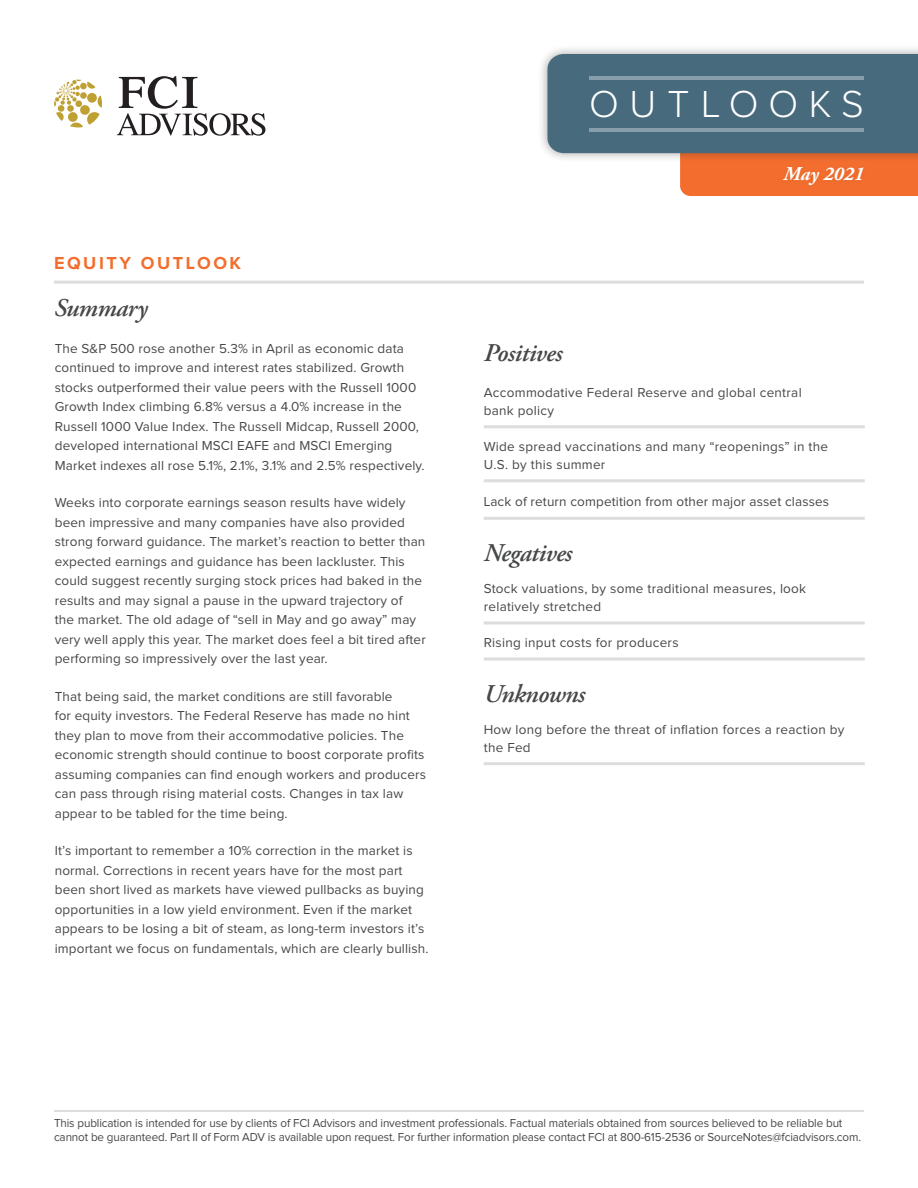
<style>
.page{position:relative;width:918px;height:1188px;background:#fff}
.page>*{position:absolute;margin:0;border:0;box-sizing:border-box;transform-origin:0 0}
.t1{font:300 39px "Proxima Nova";letter-spacing:.27em;color:#fff}
.bullets-square{font:italic 600 25.5px "Adobe Garamond Pro";letter-spacing:-.02em;color:#464747}
.palatino-main{font:italic 600 25.5px "Adobe Garamond Pro";letter-spacing:-.02em;color:#464747}
.t2{font:italic 700 19.5px "Adobe Garamond Pro";color:#fff}
.t3{font:700 18px "Proxima Nova";letter-spacing:.14em;color:#f36e2e}
.palatino-main-2{font:13.5px/19.5px "Proxima Nova";letter-spacing:.01em;color:#464747}
.bullets-square-2{font:13.5px/18px "Proxima Nova";letter-spacing:.02em;color:#464747}
.t4{font:12px/14.4px "Proxima Nova";letter-spacing:-.01em;color:#464747}
</style>
<div class="page">
<div style="left:538px;top:44px;width:380px;height:119px;background:#231f20;opacity:.38"></div>
<svg style="left:547px;top:54px;width:371px;height:142px;background:#777c7f"></svg>
<hr style="left:590px;top:76px;width:274px;height:4px;background:#879eaa">
<hr style="left:590px;top:128px;width:274px;height:4px;background:#879eaa">
<div style="left:779px;top:163px;width:89px;height:28px;background:#f16d2d"></div>
<hr style="left:484px;top:425px;width:381px;height:3px;background:#dedcdc">
<hr style="left:484px;top:479px;width:381px;height:3px;background:#dedcdc">
<hr style="left:484px;top:517px;width:381px;height:3px;background:#dedcdc">
<hr style="left:484px;top:621px;width:381px;height:3px;background:#dedcdc">
<hr style="left:484px;top:657px;width:381px;height:3px;background:#dedcdc">
<hr style="left:484px;top:762px;width:381px;height:3px;background:#dedcdc">
<hr style="left:54px;top:281px;width:810px;height:3px;background:#dedcdc">
<svg style="left:54px;top:80px;width:48px;height:47px"></svg>
<svg style="left:117px;top:76px;width:148px;height:60px"></svg>
<hr style="left:54px;top:1110px;width:810px;height:2px;background:#dedcdc">
<h1 class="t1" style="left:589px;top:86px;width:276px">OUTLOOKS</h1>
<p class="t3" style="left:54px;top:254px;width:189px">EQUITY OUTLOOK</p>
<p class="bullets-square" style="left:54px;top:293px;width:95px">Summary</p>
<p class="palatino-main-2" style="left:55px;top:339px;width:371px">The S&amp;P 500 rose another 5.3% in April as economic data continued to improve and interest rates stabilized. Growth stocks outperformed their value peers with the Russell 1000<br>Growth Index climbing 6.8% versus a 4.0% increase in the Russell 1000 Value Index. The Russell Midcap, Russell 2000, developed international MSCI EAFE and MSCI Emerging Market indexes all rose 5.1%, 2.1%, 3.1% and 2.5% respectively.</p>
<p class="palatino-main-2" style="left:55px;top:494px;width:373px">Weeks into corporate earnings season results have widely been impressive and many companies have also provided strong forward guidance. The market’s reaction to better than expected earnings and guidance has been lackluster. This could suggest recently surging stock prices had baked in the results and may signal a pause in the upward trajectory of<br>the market. The old adage of “sell in May and go away” may very well apply this year. The market does feel a bit tired after performing so impressively over the last year.</p>
<p class="palatino-main-2" style="left:55px;top:687px;width:373px">That being said, the market conditions are still favorable<br>for equity investors. The Federal Reserve has made no hint they plan to move from their accommodative policies. The economic strength should continue to boost corporate profits assuming companies can find enough workers and producers can pass through rising material costs. Changes in tax law appear to be tabled for the time being.</p>
<p class="palatino-main-2" style="left:55px;top:842px;width:375px">It’s important to remember a 10% correction in the market is normal. Corrections in recent years have for the most part been short lived as markets have viewed pullbacks as buying opportunities in a low yield environment. Even if the market appears to be losing a bit of steam, as long-term investors it’s important we focus on fundamentals, which are clearly bullish.</p>
<h3 class="t2" style="left:784px;top:162px;width:82px">May 2021</h3>
<p class="palatino-main" style="left:484px;top:338px;width:80px">Positives</p>
<p class="bullets-square-2" style="left:484px;top:384px;width:319px">Accommodative Federal Reserve and global central bank policy</p>
<p class="bullets-square-2" style="left:484px;top:438px;width:346px">Wide spread vaccinations and many “reopenings” in the<br>U.S. by this summer</p>
<p class="bullets-square-2" style="left:484px;top:493px;width:347px">Lack of return competition from other major asset classes</p>
<p class="bullets-square" style="left:484px;top:539px;width:90px">Negatives</p>
<p class="bullets-square-2" style="left:484px;top:580px;width:324px">Stock valuations, by some traditional measures, look relatively stretched</p>
<p class="bullets-square-2" style="left:484px;top:634px;width:196px">Rising input costs for producers</p>
<p class="bullets-square" style="left:484px;top:679px;width:103px">Unknowns</p>
<p class="bullets-square-2" style="left:484px;top:721px;width:362px">How long before the threat of inflation forces a reaction by the Fed</p>
<p class="t4" style="left:54px;top:1116px;width:809px">This publication is intended for use by clients of FCI Advisors and investment professionals. Factual materials obtained from sources believed to be reliable but cannot be guaranteed. Part II of Form ADV is available upon request. For further information please contact FCI at 800-615-2536 or SourceNotes@fciadvisors.com.</p>
</div>
